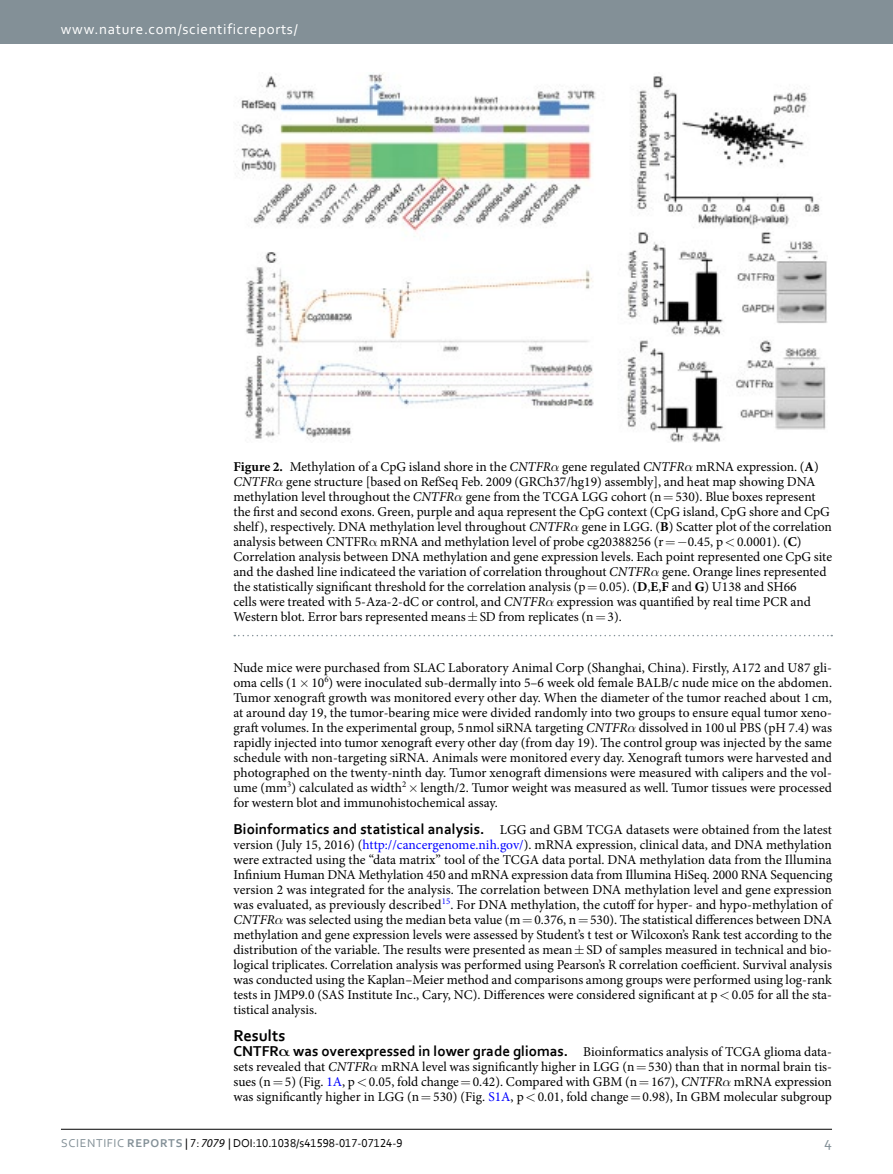
<style>
.page{position:relative;width:893px;height:1174px;background:#fff}
.page>*{position:absolute;margin:0;border:0;box-sizing:border-box;transform-origin:0 0}
.t1{font:700 16.5px "Corbel";color:#000}
.t2{font:700 15px "Corbel";color:#000}
.t3{font:15px "Corbel 2";letter-spacing:.045em;color:#fff}
.t4{font:15px "Corbel 2";color:#839097}
.t5{font:13.5px/15px "Minion Pro";color:#000;text-align:justify}
.t6{font:12px "Corbel";color:#000}
.s1{font-weight:700}
.s2{font-style:italic}
.s3{font-family:"Corbel";font-weight:700;font-size:15px}
.s4{color:#00f}
.s5{font-family:"Minion Pro";font-weight:400;font-size:13.5px}
.s6{font-family:"Corbel 2";color:#839097}
.s7{font-family:"Corbel Bold 2";color:#839097}
.s8{font-family:"Myriad Pro";font-style:italic}
</style>
<div class="page">
<div style="left:0;top:0;width:893px;height:43px;background:#839097"></div>
<hr style="left:61px;top:1129px;width:771px;height:1px;background:#000">
<img style="left:238px;top:72px;width:589px;height:370px">
<svg style="left:234px;top:635px;width:598px;height:1px"></svg>
<p class="t3" style="left:61px;top:19px;width:238px">www.nature.com/scientificreports/</p>
<p class="t5" style="left:233px;top:459px;width:600px;text-align:left"><span class="s1">Figure 2.</span> Methylation of a CpG island shore in the <span class="s2">CNTFR</span> gene regulated <span class="s2">CNTFR</span> mRNA expression. (<span class="s1">A</span>)<br><span class="s2">CNTFR</span> gene structure [based on RefSeq Feb. 2009 (GRCh37/hg19) assembly], and heat map showing DNA methylation level throughout the <span class="s2">CNTFR</span> gene from the TCGA LGG cohort (n 530). Blue boxes represent the first and second exons. Green, purple and aqua represent the CpG context (CpG island, CpG shore and CpG shelf), respectively. DNA methylation level throughout <span class="s2">CNTFR</span> gene in LGG. (<span class="s1">B</span>) Scatter plot of the correlation analysis between CNTFR mRNA and methylation level of probe cg20388256 (r −0.45, p 0.0001). (<span class="s1">C</span>)<br>Correlation analysis between DNA methylation and gene expression levels. Each point represented one CpG site and the dashed line indicateed the variation of correlation throughout <span class="s2">CNTFR</span> gene. Orange lines represented the statistically significant threshold for the correlation analysis (p 0.05). (<span class="s1">D</span>,<span class="s1">E</span>,<span class="s1">F</span> and <span class="s1">G</span>) U138 and SH66<br>cells were treated with 5-Aza-2-dC or control, and <span class="s2">CNTFR</span> expression was quantified by real time PCR and Western blot. Error bars represented means SD from replicates (n 3).</p>
<p class="t5" style="left:233px;top:660px;width:600px">Nude mice were purchased from SLAC Laboratory Animal Corp (Shanghai, China). Firstly, A172 and U87 gli&shy;oma cells (1 10<sup>6</sup>) were inoculated sub-dermally into 5–6 week old female BALB/c nude mice on the abdomen.<br>Tumor xenograft growth was monitored every other day. When the diameter of the tumor reached about 1 cm, at around day 19, the tumor-bearing mice were divided randomly into two groups to ensure equal tumor xeno&shy;graft volumes. In the experimental group, 5nmol siRNA targeting <span class="s2">CNTFR</span> dissolved in 100ul PBS (pH 7.4) was rapidly injected into tumor xenograft every other day (from day 19). The control group was injected by the same schedule with non-targeting siRNA. Animals were monitored every day. Xenograft tumors were harvested and photographed on the twenty-ninth day. Tumor xenograft dimensions were measured with calipers and the vol&shy;ume (mm<sup>3</sup>) calculated as width<sup>2</sup> length/2. Tumor weight was measured as well. Tumor tissues were processed for western blot and immunohistochemical assay.</p>
<p class="t5" style="left:233px;top:822px;width:600px"><span class="s3">Bioinformatics and statistical analysis.</span> LGG and GBM TCGA datasets were obtained from the latest version (July 15, 2016) (<span class="s4">http://cancergenome.nih.gov/</span>). mRNA expression, clinical data, and DNA methylation were extracted using the “data matrix” tool of the TCGA data portal. DNA methylation data from the Illumina Infinium Human DNA Methylation 450 and mRNA expression data from Illumina HiSeq. 2000 RNA Sequencing version 2 was integrated for the analysis. The correlation between DNA methylation level and gene expression was evaluated, as previously described<sup>15</sup>. For DNA methylation, the cutoff for hyper- and hypo-methylation of <span class="s2">CNTFR</span> was selected using the median beta value (m 0.376, n 530). The statistical differences between DNA methylation and gene expression levels were assessed by Student’s t test or Wilcoxon’s Rank test according to the distribution of the variable. The results were presented as mean SD of samples measured in technical and bio&shy;logical triplicates. Correlation analysis was performed using Pearson’s R correlation coefficient. Survival analysis was conducted using the Kaplan–Meier method and comparisons among groups were performed using log-rank tests in JMP9.0 (SAS Institute Inc., Cary, NC). Differences were considered significant at p 0.05 for all the sta&shy;tistical analysis.</p>
<p class="t1" style="left:233px;top:1025px;width:53px">Results</p>
<p class="t2" style="left:233px;top:1041px;width:600px">CNTFR was overexpressed in lower grade gliomas. <span class="s5">Bioinformatics analysis of TCGA glioma data-</span></p>
<p class="t5" style="left:233px;top:1059px;width:600px">sets revealed that <span class="s2">CNTFR</span> mRNA level was significantly higher in LGG (n 530) than that in normal brain tis&shy;sues (n 5) (Fig. <span class="s4">1A</span>, p 0.05, fold change 0.42). Compared with GBM (n 167), <span class="s2">CNTFR</span> mRNA expression was significantly higher in LGG (n 530) (Fig. <span class="s4">S1A</span>, p 0.01, fold change 0.98), In GBM molecular subgroup</p>
<p class="t6" style="left:61px;top:1135px;width:343px"><span class="s6">SCIeNTIFIC</span> <span class="s7">REPORTS</span> | 7: <span class="s8">7079</span> | DOI:10.1038/s41598-017-07124-9</p>
<p class="t4" style="left:824px;top:1132px;width:9px">4</p>
</div>
